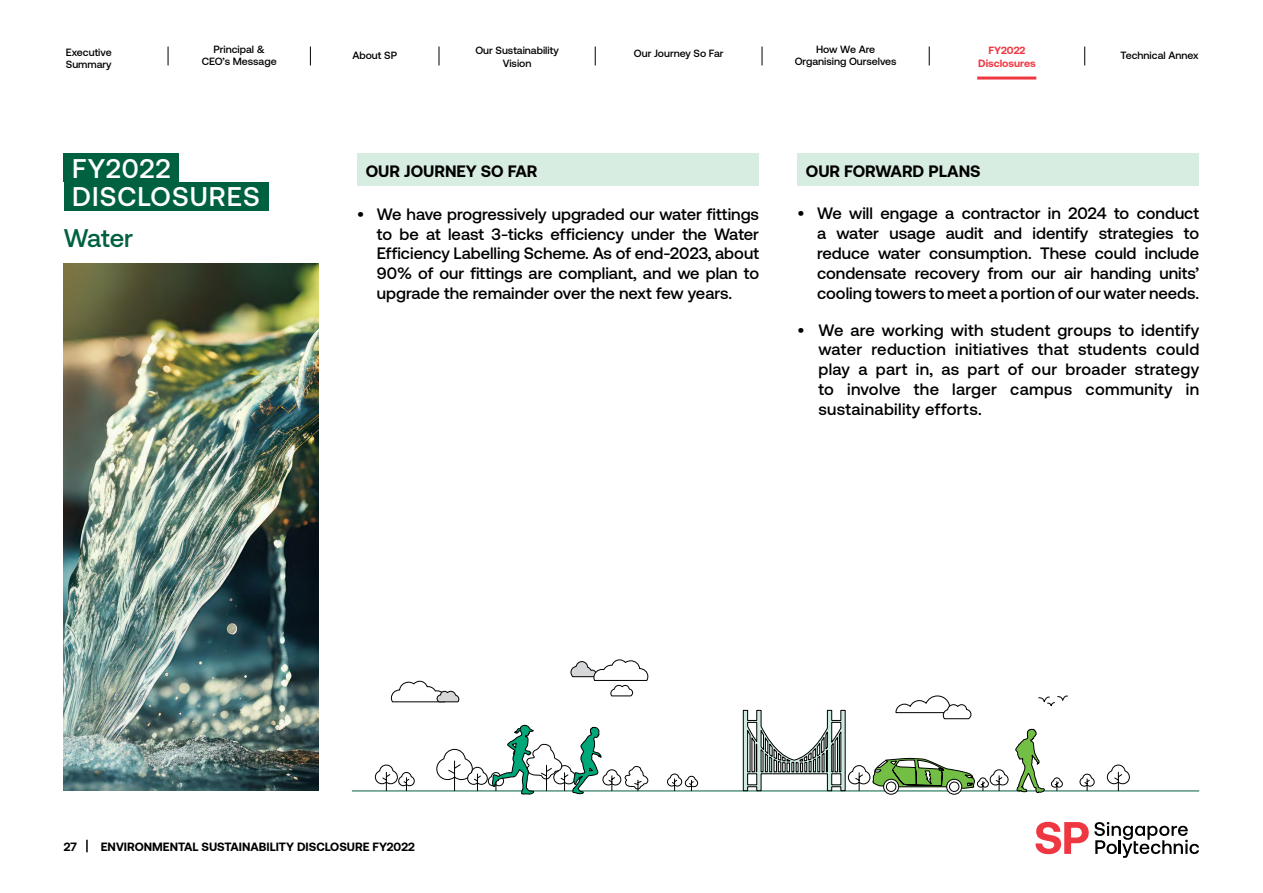
<style>
.page{position:relative;width:1263px;height:893px;background:#fff}
.page>*{position:absolute;margin:0;border:0;box-sizing:border-box;transform-origin:0 0}
.t1{font:500 27px "Aeonik Pro";letter-spacing:.04em;color:#fff}
.t2{font:500 25.5px "Aeonik Pro";letter-spacing:-.005em;color:#006141}
.t3{font:500 16.5px/19.8px "Aeonik Pro";color:#000;text-align:justify}
.t4{font:700 16.5px "Aeonik Pro";color:#000}
.t5{font:700 12px "Aeonik Pro";color:#000}
.t6{font:500 10.5px/12.6px "Aeonik Pro";color:#000;text-align:center}
.t7{font:700 10.5px/12.6px "Aeonik Pro";color:#f03842;text-align:center}
</style>
<div class="page">
<svg style="left:86px;top:840px;width:2px;height:12px"></svg>
<svg style="left:1035px;top:822px;width:164px;height:36px"></svg>
<hr style="left:977px;top:77px;width:59px;height:3px;background:#f03842">
<svg style="left:310px;top:47px;width:1px;height:18px"></svg>
<svg style="left:168px;top:47px;width:1px;height:18px"></svg>
<svg style="left:439px;top:47px;width:1px;height:18px"></svg>
<svg style="left:595px;top:47px;width:1px;height:18px"></svg>
<svg style="left:762px;top:47px;width:1px;height:18px"></svg>
<svg style="left:929px;top:47px;width:1px;height:18px"></svg>
<svg style="left:1084px;top:47px;width:1px;height:18px"></svg>
<div style="left:357px;top:153px;width:402px;height:33px;background:#d8ede1"></div>
<div style="left:797px;top:153px;width:402px;height:32px;background:#d8ede1"></div>
<div style="left:64px;top:182px;width:204px;height:29px;background:#006141"></div>
<div style="left:64px;top:153px;width:115px;height:29px;background:#006141"></div>
<hr style="left:352px;top:791px;width:847px;height:1px;background:#006141">
<img style="left:64px;top:264px;width:255px;height:527px">
<svg style="left:1107px;top:765px;width:23px;height:26px"></svg>
<svg style="left:1079px;top:774px;width:16px;height:17px"></svg>
<svg style="left:1051px;top:777px;width:12px;height:14px"></svg>
<svg style="left:667px;top:774px;width:31px;height:17px"></svg>
<svg style="left:375px;top:765px;width:40px;height:26px"></svg>
<svg style="left:570px;top:659px;width:78px;height:37px"></svg>
<svg style="left:1038px;top:695px;width:30px;height:12px"></svg>
<svg style="left:391px;top:681px;width:68px;height:21px"></svg>
<div style="left:946px;top:779px;width:16px;height:15px;border:1px solid #000;border-radius:50%"></div>
<div style="left:949px;top:782px;width:10px;height:10px;border:1px solid #000;border-radius:50%"></div>
<div style="left:883px;top:779px;width:16px;height:15px;border:1px solid #000;border-radius:50%"></div>
<div style="left:886px;top:782px;width:10px;height:10px;border:1px solid #000;border-radius:50%"></div>
<svg style="left:743px;top:695px;width:265px;height:96px"></svg>
<svg style="left:436px;top:725px;width:212px;height:70px"></svg>
<svg style="left:1015px;top:729px;width:30px;height:65px"></svg>
<p class="t6" style="left:202px;top:43px;width:76px">Principal &amp;<br>CEO’s Message</p>
<p class="t6" style="left:66px;top:46px;width:47px;text-align:left">Executive<br>Summary</p>
<p class="t6" style="left:352px;top:49px;width:46px">About SP</p>
<p class="t6" style="left:475px;top:44px;width:85px">Our Sustainability<br>Vision</p>
<p class="t6" style="left:634px;top:47px;width:91px">Our Journey So Far</p>
<p class="t6" style="left:795px;top:43px;width:103px">How We Are<br>Organising Ourselves</p>
<p class="t7" style="left:978px;top:44px;width:59px">FY2022<br>Disclosures</p>
<p class="t6" style="left:1120px;top:49px;width:80px">Technical Annex</p>
<h1 class="t1" style="left:72px;top:153px;width:100px">FY2022</h1>
<h1 class="t1" style="left:72px;top:182px;width:189px">DISCLOSURES</h1>
<h2 class="t2" style="left:64px;top:224px;width:71px">Water</h2>
<p class="t4" style="left:366px;top:162px;width:173px">OUR JOURNEY SO FAR</p>
<p class="t4" style="left:806px;top:162px;width:176px">OUR FORWARD PLANS</p>
<p class="t3" style="left:377px;top:204px;width:384px;text-indent:-20px">• We have progressively upgraded our water fittings to be at least 3-ticks efficiency under the Water Efficiency Labelling Scheme. As of end-2023, about 90% of our fittings are compliant, and we plan to upgrade the remainder over the next few years.</p>
<p class="t3" style="left:817px;top:204px;width:384px;text-indent:-20px">• We will engage a contractor in 2024 to conduct a water usage audit and identify strategies to reduce water consumption. These could include condensate recovery from our air handing units’ cooling towers to meet a portion of our water needs.</p>
<p class="t3" style="left:818px;top:320px;width:382px;text-indent:-21px">• We are working with student groups to identify water reduction initiatives that students could play a part in, as part of our broader strategy to involve the larger campus community in sustainability efforts.</p>
<p class="t5" style="left:64px;top:840px;width:15px">27</p>
<p class="t5" style="left:101px;top:840px;width:316px">ENVIRONMENTAL SUSTAINABILITY DISCLOSURE FY2022</p>
</div>
